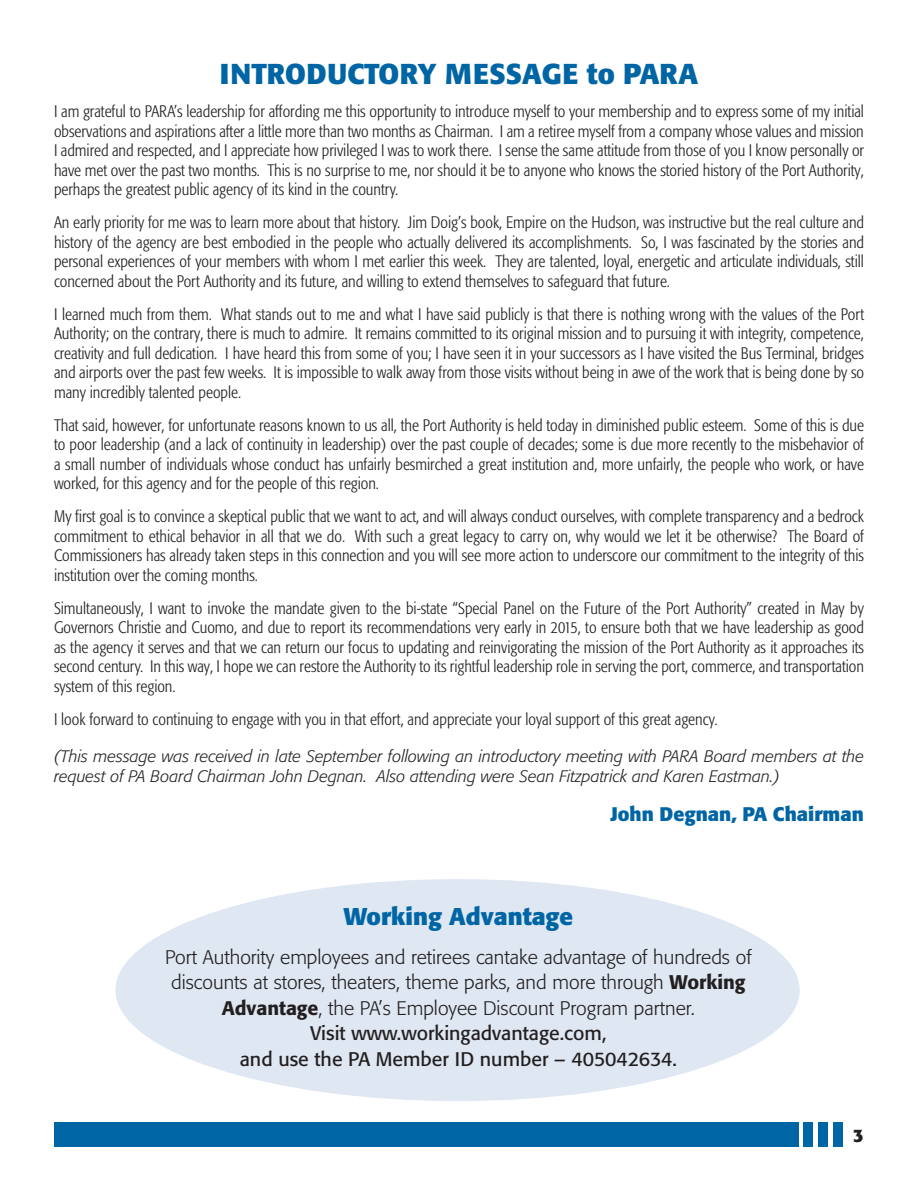
<style>
.page{position:relative;width:918px;height:1188px;background:#fff}
.page>*{position:absolute;margin:0;border:0;box-sizing:border-box;transform-origin:0 0}
.t1{font:700 28.5px "Formata";color:#0065a4}
.t2{font:700 24px "Formata";color:#0065a4}
.t3{font:300 19.5px/25.5px "Formata";color:#231f20;text-align:center}
.t4{font:700 19.5px "Formata";color:#0065a4}
.t5{font:700 18px "Formata";color:#231f20}
.t6{font:300 condensed 16.5px/19.5px "Formata";color:#231f20;text-align:justify}
.t7{font:italic 300 16.5px/19.5px "Formata";color:#231f20}
.s1{font-weight:500}
.s2{font-weight:400}
</style>
<div class="page">
<div style="left:804px;top:1122px;width:9px;height:25px;background:#0065a4"></div>
<div style="left:818px;top:1122px;width:10px;height:25px;background:#0065a4"></div>
<div style="left:833px;top:1122px;width:10px;height:25px;background:#0065a4"></div>
<div style="left:54px;top:1122px;width:745px;height:25px;background:#0065a4"></div>
<div style="left:116px;top:879px;width:684px;height:222px;background:#dee7f2;border-radius:50%"></div>
<h1 class="t1" style="left:220px;top:56px;width:480px">INTRODUCTORY MESSAGE to PARA</h1>
<p class="t6" style="left:54px;top:102px;width:812px">I am grateful to PARA’s leadership for affording me this opportunity to introduce myself to your membership and to express some of my initial observations and aspirations after a little more than two months as Chairman. I am a retiree myself from a company whose values and mission I admired and respected, and I appreciate how privileged I was to work there. I sense the same attitude from those of you I know personally or have met over the past two months. This is no surprise to me, nor should it be to anyone who knows the storied history of the Port Authority, perhaps the greatest public agency of its kind in the country.</p>
<p class="t6" style="left:54px;top:213px;width:812px">An early priority for me was to learn more about that history. Jim Doig’s book, Empire on the Hudson, was instructive but the real culture and history of the agency are best embodied in the people who actually delivered its accomplishments. So, I was fascinated by the stories and personal experiences of your members with whom I met earlier this week. They are talented, loyal, energetic and articulate individuals, still concerned about the Port Authority and its future, and willing to extend themselves to safeguard that future.</p>
<p class="t6" style="left:54px;top:304px;width:812px">I learned much from them. What stands out to me and what I have said publicly is that there is nothing wrong with the values of the Port Authority; on the contrary, there is much to admire. It remains committed to its original mission and to pursuing it with integrity, competence, creativity and full dedication. I have heard this from some of you; I have seen it in your successors as I have visited the Bus Terminal, bridges and airports over the past few weeks. It is impossible to walk away from those visits without being in awe of the work that is being done by so many incredibly talented people.</p>
<p class="t6" style="left:54px;top:415px;width:812px">That said, however, for unfortunate reasons known to us all, the Port Authority is held today in diminished public esteem. Some of this is due to poor leadership (and a lack of continuity in leadership) over the past couple of decades; some is due more recently to the misbehavior of a small number of individuals whose conduct has unfairly besmirched a great institution and, more unfairly, the people who work, or have worked, for this agency and for the people of this region.</p>
<p class="t6" style="left:54px;top:507px;width:812px">My first goal is to convince a skeptical public that we want to act, and will always conduct ourselves, with complete transparency and a bedrock commitment to ethical behavior in all that we do. With such a great legacy to carry on, why would we let it be otherwise? The Board of Commissioners has already taken steps in this connection and you will see more action to underscore our commitment to the integrity of this institution over the coming months.</p>
<p class="t6" style="left:54px;top:598px;width:812px">Simultaneously, I want to invoke the mandate given to the bi-state “Special Panel on the Future of the Port Authority” created in May by Governors Christie and Cuomo, and due to report its recommendations very early in 2015, to ensure both that we have leadership as good as the agency it serves and that we can return our focus to updating and reinvigorating the mission of the Port Authority as it approaches its second century. In this way, I hope we can restore the Authority to its rightful leadership role in serving the port, commerce, and transportation system of this region.</p>
<p class="t6" style="left:54px;top:709px;width:665px">I look forward to continuing to engage with you in that effort, and appreciate your loyal support of this great agency.</p>
<p class="t7" style="left:54px;top:747px;width:812px">(This message was received in late September following an introductory meeting with PARA Board members at the request of PA Board Chairman John Degnan. Also attending were Sean Fitzpatrick and Karen Eastman.)</p>
<p class="t4" style="left:610px;top:801px;width:255px">John Degnan, PA Chairman</p>
<h2 class="t2" style="left:344px;top:901px;width:231px">Working Advantage</h2>
<p class="t3" style="left:165px;top:944px;width:588px">Port Authority employees and retirees cantake advantage of hundreds of discounts at stores, theaters, theme parks, and more through <span class="s1">Working Advantage</span>, the PA’s Employee Discount Program partner.<br><span class="s2">Visit www.workingadvantage.com,<br>and use the PA Member ID number – 405042634.</span></p>
<p class="t5" style="left:853px;top:1124px;width:12px">3</p>
</div>
